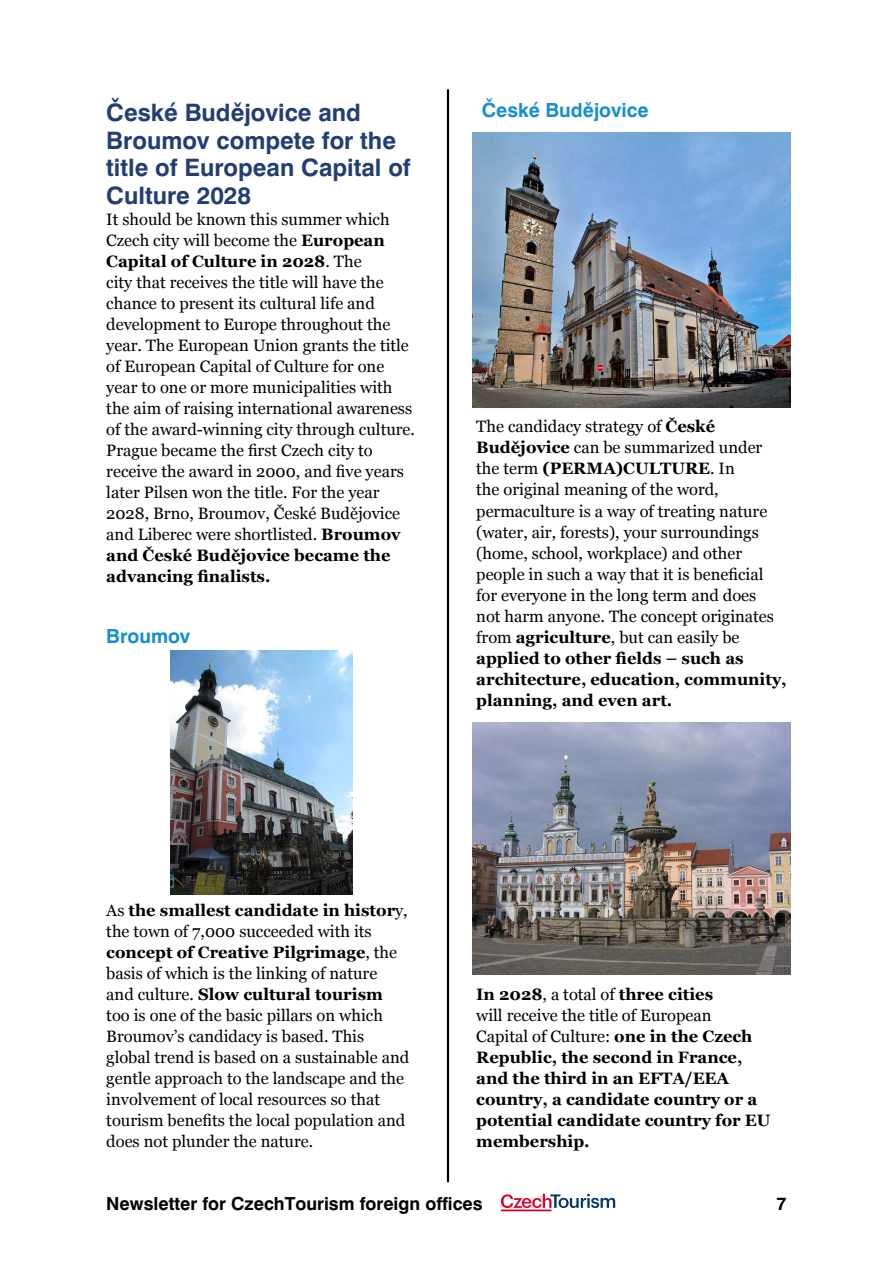
<style>
.page{position:relative;width:893px;height:1263px;background:#fff}
.page>*{position:absolute;margin:0;border:0;box-sizing:border-box;transform-origin:0 0}
.t1{font:700 24px/27.6px "Swiss 721 BTCE";color:#233e73}
.t2{font:700 19.5px "Swiss 721 BTCE";color:#178fcf}
.t3{font:700 18px "Swiss 721 BTCE";color:#000}
.t4{font:16.5px/21px "Georgia";color:#000}
.t5{font:700 16.5px/21px "Georgia";color:#000}
.s1{font-weight:700}
.s2{font-weight:400}
</style>
<div class="page">
<hr style="left:447px;top:89px;width:2px;height:1093px;background:#000">
<svg style="left:501px;top:1194px;width:114px;height:17px"></svg>
<img style="left:170px;top:651px;width:183px;height:243px">
<img style="left:472px;top:133px;width:319px;height:274px">
<img style="left:472px;top:722px;width:319px;height:252px">
<h1 class="t1" style="left:106px;top:99px;width:306px">České Budějovice and<br>Broumov compete for the title of European Capital of<br>Culture 2028</h1>
<p class="t4" style="left:106px;top:209px;width:310px">It should be known this summer which Czech city will become the <span class="s1">European Capital of Culture in 2028</span>. The<br>city that receives the title will have the chance to present its cultural life and development to Europe throughout the year. The European Union grants the title of European Capital of Culture for one year to one or more municipalities with the aim of raising international awareness of the award-winning city through culture.<br>Prague became the first Czech city to receive the award in 2000, and five years later Pilsen won the title. For the year 2028, Brno, Broumov, České Budějovice and Liberec were shortlisted. <span class="s1">Broumov and České Budějovice became the advancing finalists.</span></p>
<p class="t2" style="left:106px;top:623px;width:86px">Broumov</p>
<p class="t2" style="left:482px;top:97px;width:168px">České Budějovice</p>
<p class="t4" style="left:476px;top:417px;width:312px">The candidacy strategy of <span class="s1">České Budějovice</span> can be summarized under the term <span class="s1">(PERMA)CULTURE</span>. In<br>the original meaning of the word, permaculture is a way of treating nature (water, air, forests), your surroundings (home, school, workplace) and other people in such a way that it is beneficial for everyone in the long term and does<br>not harm anyone. The concept originates from <span class="s1">agriculture</span>, but can easily be <span class="s1">applied to other fields – such as architecture, education, community, planning, and even art.</span></p>
<p class="t4" style="left:106px;top:900px;width:304px">As <span class="s1">the smallest candidate in histor</span>y, the town of 7,000 succeeded with its <span class="s1">concept of Creative Pilgrimage</span>, the basis of which is the linking of nature<br>and culture. <span class="s1">Slow cultural tourism </span>too is one of the basic pillars on which Broumov’s candidacy is based. This global trend is based on a sustainable and gentle approach to the landscape and the involvement of local resources so that tourism benefits the local population and does not plunder the nature.</p>
<p class="t5" style="left:476px;top:983px;width:296px">In 2028<span class="s2">, a total of</span> three cities<br><span class="s2">will receive the title of European<br>Capital of Culture:</span> one in the Czech<br>Republic, the second in France, and the third in an EFTA/EEA country, a candidate country or a potential candidate country for EU membership.</p>
<p class="t3" style="left:106px;top:1191px;width:378px">Newsletter for CzechTourism foreign offices</p>
<p class="t3" style="left:776px;top:1191px;width:12px">7</p>
</div>
